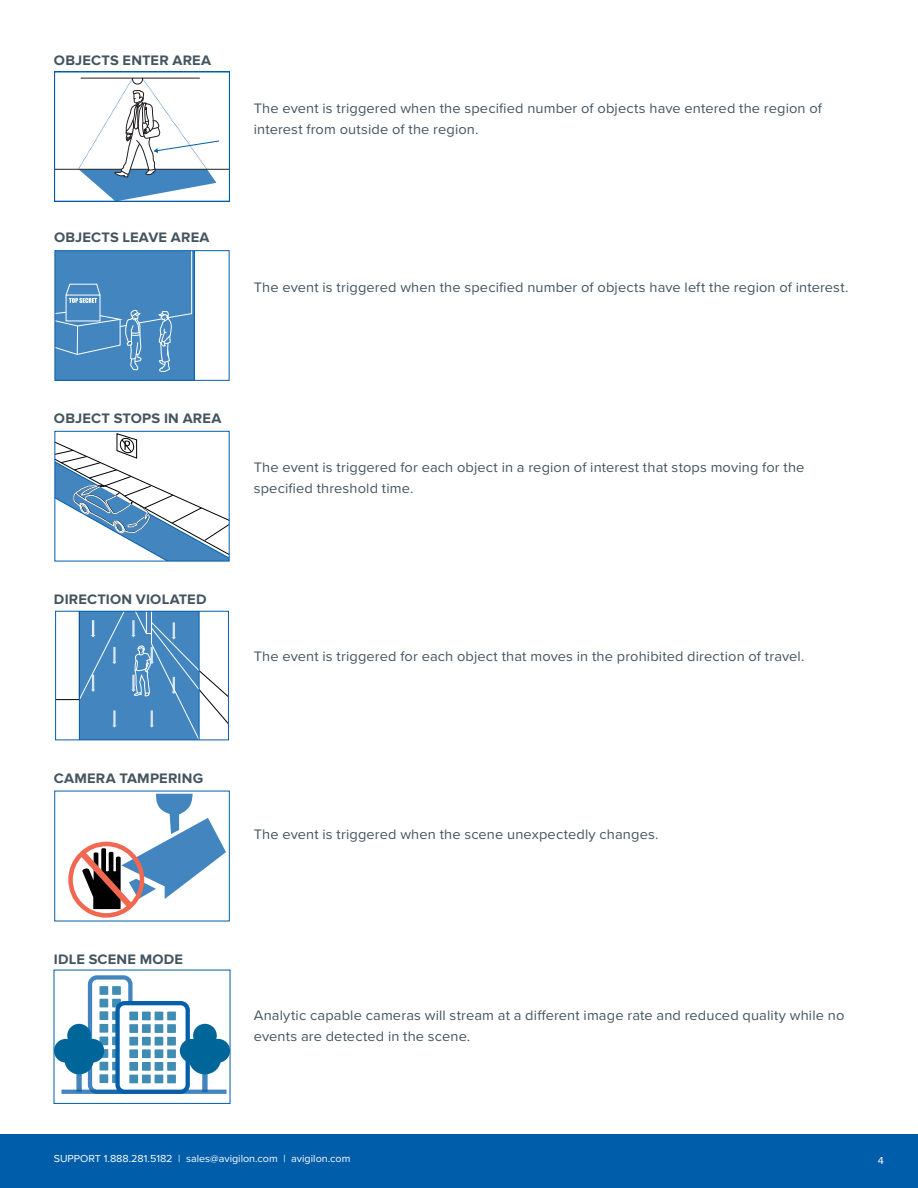
<style>
.page{position:relative;width:918px;height:1188px;background:#fff}
.page>*{position:absolute;margin:0;border:0;box-sizing:border-box;transform-origin:0 0}
.t1{font:14.25px/21px "Proxima Nova";letter-spacing:.01em;color:#455560}
.t2{font:700 14.25px "Proxima Nova";letter-spacing:.01em;color:#455560}
.t3{font:10.5px "Proxima Nova";color:#fff}
</style>
<div class="page">
<div style="left:0;top:1134px;width:918px;height:54px;background:#005daa"></div>
<div style="left:55px;top:251px;width:139px;height:130px;background:#4386bf"></div>
<hr style="left:194px;top:251px;width:1px;height:130px;background:#055eaa">
<svg style="left:56px;top:252px;width:136px;height:120px"></svg>
<div style="left:54px;top:250px;width:176px;height:131px;border:1px solid #055eaa"></div>
<svg style="left:54px;top:433px;width:176px;height:129px"></svg>
<svg style="left:55px;top:611px;width:174px;height:129px"></svg>
<hr style="left:79px;top:611px;width:1px;height:129px;background:#055eaa">
<hr style="left:199px;top:611px;width:1px;height:129px;background:#055eaa">
<svg style="left:80px;top:794px;width:146px;height:115px"></svg>
<div style="left:68px;top:842px;width:76px;height:76px;border:5px solid #f26750;border-radius:50%"></div>
<div style="left:54px;top:791px;width:176px;height:130px;border:1px solid #055eaa"></div>
<svg style="left:61px;top:1090px;width:166px;height:4px"></svg>
<svg style="left:76px;top:1074px;width:6px;height:18px"></svg>
<svg style="left:202px;top:1074px;width:6px;height:18px"></svg>
<div style="left:88px;top:975px;width:45px;height:119px;border:4px solid #055eaa;border-radius:7px"></div>
<svg style="left:100px;top:1049px;width:8px;height:9px"></svg>
<div style="left:112px;top:1049px;width:9px;height:9px;background:#408cb2"></div>
<div style="left:100px;top:1037px;width:8px;height:8px;background:#408cb2"></div>
<div style="left:112px;top:1037px;width:9px;height:8px;background:#408cb2"></div>
<div style="left:100px;top:1074px;width:8px;height:9px;background:#408cb2"></div>
<div style="left:112px;top:1074px;width:9px;height:9px;background:#408cb2"></div>
<div style="left:100px;top:1062px;width:8px;height:8px;background:#408cb2"></div>
<div style="left:112px;top:1062px;width:9px;height:8px;background:#408cb2"></div>
<div style="left:100px;top:1024px;width:8px;height:9px;background:#408cb2"></div>
<div style="left:112px;top:1024px;width:9px;height:9px;background:#408cb2"></div>
<div style="left:100px;top:1011px;width:8px;height:9px;background:#408cb2"></div>
<div style="left:112px;top:1011px;width:9px;height:9px;background:#408cb2"></div>
<div style="left:100px;top:999px;width:8px;height:8px;background:#408cb2"></div>
<div style="left:112px;top:999px;width:9px;height:8px;background:#408cb2"></div>
<div style="left:100px;top:986px;width:8px;height:9px;background:#408cb2"></div>
<div style="left:112px;top:986px;width:9px;height:9px;background:#408cb2"></div>
<div style="left:118px;top:1003px;width:70px;height:89px;background:#fff;border-radius:7px"></div>
<div style="left:115px;top:1001px;width:75px;height:93px;border:4px solid #055eaa;border-radius:7px"></div>
<div style="left:129px;top:1049px;width:9px;height:9px;background:#408cb2"></div>
<div style="left:142px;top:1049px;width:9px;height:9px;background:#408cb2"></div>
<div style="left:155px;top:1049px;width:8px;height:9px;background:#408cb2"></div>
<div style="left:167px;top:1049px;width:9px;height:9px;background:#408cb2"></div>
<div style="left:129px;top:1037px;width:9px;height:9px;background:#408cb2"></div>
<div style="left:142px;top:1037px;width:9px;height:9px;background:#408cb2"></div>
<div style="left:155px;top:1037px;width:8px;height:9px;background:#408cb2"></div>
<div style="left:167px;top:1037px;width:9px;height:9px;background:#408cb2"></div>
<div style="left:129px;top:1075px;width:9px;height:8px;background:#408cb2"></div>
<div style="left:142px;top:1075px;width:9px;height:8px;background:#408cb2"></div>
<div style="left:155px;top:1075px;width:8px;height:8px;background:#408cb2"></div>
<div style="left:167px;top:1075px;width:9px;height:8px;background:#408cb2"></div>
<div style="left:129px;top:1062px;width:9px;height:9px;background:#408cb2"></div>
<div style="left:142px;top:1062px;width:9px;height:9px;background:#408cb2"></div>
<div style="left:155px;top:1062px;width:8px;height:9px;background:#408cb2"></div>
<div style="left:167px;top:1062px;width:9px;height:9px;background:#408cb2"></div>
<div style="left:129px;top:1024px;width:9px;height:9px;background:#408cb2"></div>
<div style="left:142px;top:1024px;width:9px;height:9px;background:#408cb2"></div>
<div style="left:155px;top:1024px;width:8px;height:9px;background:#408cb2"></div>
<div style="left:167px;top:1024px;width:9px;height:9px;background:#408cb2"></div>
<div style="left:129px;top:1012px;width:9px;height:8px;background:#408cb2"></div>
<div style="left:142px;top:1012px;width:9px;height:8px;background:#408cb2"></div>
<div style="left:155px;top:1012px;width:8px;height:8px;background:#408cb2"></div>
<div style="left:167px;top:1012px;width:9px;height:8px;background:#408cb2"></div>
<div style="left:193px;top:1024px;width:24px;height:24px;background:#069;border-radius:50%"></div>
<div style="left:189px;top:1042px;width:32px;height:32px;background:#069;border-radius:50%"></div>
<div style="left:180px;top:1039px;width:24px;height:24px;background:#069;border-radius:50%"></div>
<div style="left:206px;top:1039px;width:24px;height:24px;background:#069;border-radius:50%"></div>
<div style="left:67px;top:1024px;width:24px;height:24px;background:#069;border-radius:50%"></div>
<div style="left:65px;top:1045px;width:29px;height:29px;background:#069;border-radius:50%"></div>
<div style="left:54px;top:1039px;width:24px;height:24px;background:#069;border-radius:50%"></div>
<div style="left:80px;top:1039px;width:24px;height:24px;background:#069;border-radius:50%"></div>
<div style="left:54px;top:970px;width:176px;height:134px;border:1px solid #005daa"></div>
<hr style="left:155px;top:169px;width:75px;height:1px;background:#231f20">
<hr style="left:54px;top:169px;width:67px;height:1px;background:#231f20">
<svg style="left:78px;top:77px;width:141px;height:125px"></svg>
<hr style="left:81px;top:78px;width:119px;height:1px;background:#231f20">
<div style="left:54px;top:72px;width:176px;height:129px;border:1px solid #005daa"></div>
<p class="t2" style="left:54px;top:52px;width:159px">OBJECTS ENTER AREA</p>
<p class="t2" style="left:54px;top:229px;width:157px">OBJECTS LEAVE AREA</p>
<p class="t1" style="left:254px;top:98px;width:570px">The event is triggered when the specified number of objects have entered the region of interest from outside of the region.</p>
<p class="t1" style="left:254px;top:277px;width:596px">The event is triggered when the specified number of objects have left the region of interest.</p>
<p class="t2" style="left:54px;top:410px;width:169px">OBJECT STOPS IN AREA</p>
<p class="t1" style="left:254px;top:457px;width:552px">The event is triggered for each object in a region of interest that stops moving for the specified threshold time.</p>
<p class="t2" style="left:54px;top:591px;width:154px">DIRECTION VIOLATED</p>
<p class="t1" style="left:254px;top:646px;width:552px">The event is triggered for each object that moves in the prohibited direction of travel.</p>
<p class="t2" style="left:54px;top:770px;width:151px">CAMERA TAMPERING</p>
<p class="t1" style="left:254px;top:824px;width:406px">The event is triggered when the scene unexpectedly changes.</p>
<p class="t2" style="left:54px;top:951px;width:131px">IDLE SCENE MODE</p>
<p class="t1" style="left:254px;top:1005px;width:592px">Analytic capable cameras will stream at a different image rate and reduced quality while no events are detected in the scene.</p>
<p class="t3" style="left:54px;top:1152px;width:298px">SUPPORT 1.888.281.5182 | sales@avigilon.com | avigilon.com</p>
<p class="t3" style="left:878px;top:1154px;width:8px">4</p>
</div>
